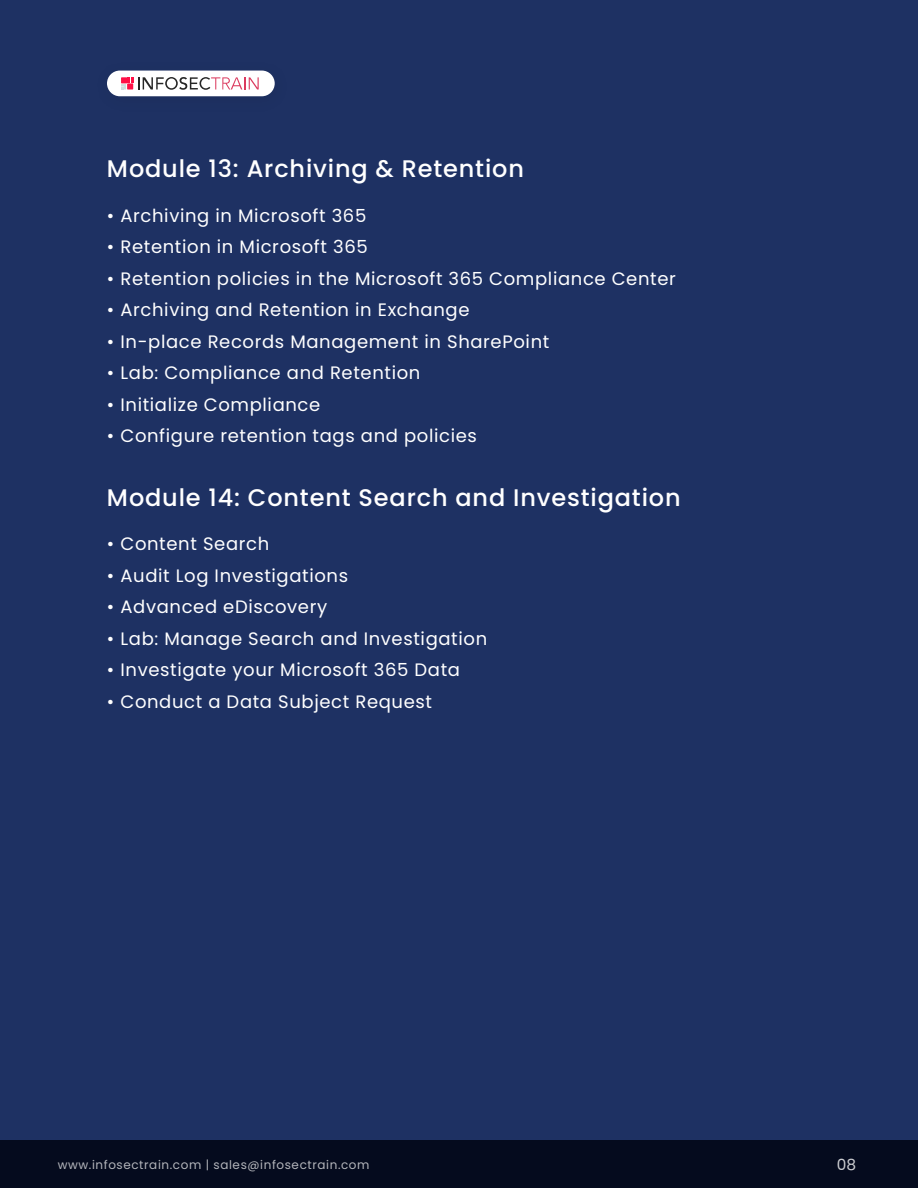
<style>
.page{position:relative;width:918px;height:1188px;background:#1e3163}
.page>*{position:absolute;margin:0;border:0;box-sizing:border-box;transform-origin:0 0}
.t1{font:500 24px "Poppins";letter-spacing:.035em;color:#fff}
.t2{font:18px "Poppins";letter-spacing:.035em;color:#fff}
.t3{font:15.45px "Poppins";color:#fff}
.t4{font:12px "Poppins";letter-spacing:.05em;color:#fff}
</style>
<div class="page">
<img style="left:107px;top:70px;width:168px;height:27px">
<div style="left:107px;top:71px;width:168px;height:25px;background:#fff;border-radius:13px"></div>
<svg style="left:121px;top:77px;width:138px;height:13px"></svg>
<div style="left:0;top:1140px;width:918px;height:48px;background:#050b1e"></div>
<h1 class="t1" style="left:107px;top:155px;width:418px">Module 13: Archiving &amp; Retention</h1>
<p class="t2" style="left:107px;top:205px;width:261px">• Archiving in Microsoft 365</p>
<p class="t2" style="left:107px;top:236px;width:262px">• Retention in Microsoft 365</p>
<p class="t2" style="left:107px;top:268px;width:570px">• Retention policies in the Microsoft 365 Compliance Center</p>
<p class="t2" style="left:107px;top:299px;width:364px">• Archiving and Retention in Exchange</p>
<p class="t2" style="left:107px;top:331px;width:444px">• In-place Records Management in SharePoint</p>
<p class="t2" style="left:107px;top:362px;width:315px">• Lab: Compliance and Retention</p>
<p class="t2" style="left:107px;top:394px;width:215px">• Initialize Compliance</p>
<p class="t2" style="left:107px;top:425px;width:371px">• Configure retention tags and policies</p>
<h1 class="t1" style="left:107px;top:483px;width:575px">Module 14: Content Search and Investigation</h1>
<p class="t2" style="left:107px;top:533px;width:164px">• Content Search</p>
<p class="t2" style="left:107px;top:565px;width:243px">• Audit Log Investigations</p>
<p class="t2" style="left:107px;top:596px;width:222px">• Advanced eDiscovery</p>
<p class="t2" style="left:107px;top:628px;width:382px">• Lab: Manage Search and Investigation</p>
<p class="t2" style="left:107px;top:659px;width:355px">• Investigate your Microsoft 365 Data</p>
<p class="t2" style="left:107px;top:691px;width:327px">• Conduct a Data Subject Request</p>
<p class="t4" style="left:58px;top:1158px;width:313px">www.infosectrain.com | sales@infosectrain.com</p>
<p class="t3" style="left:836px;top:1156px;width:21px">08</p>
</div>
